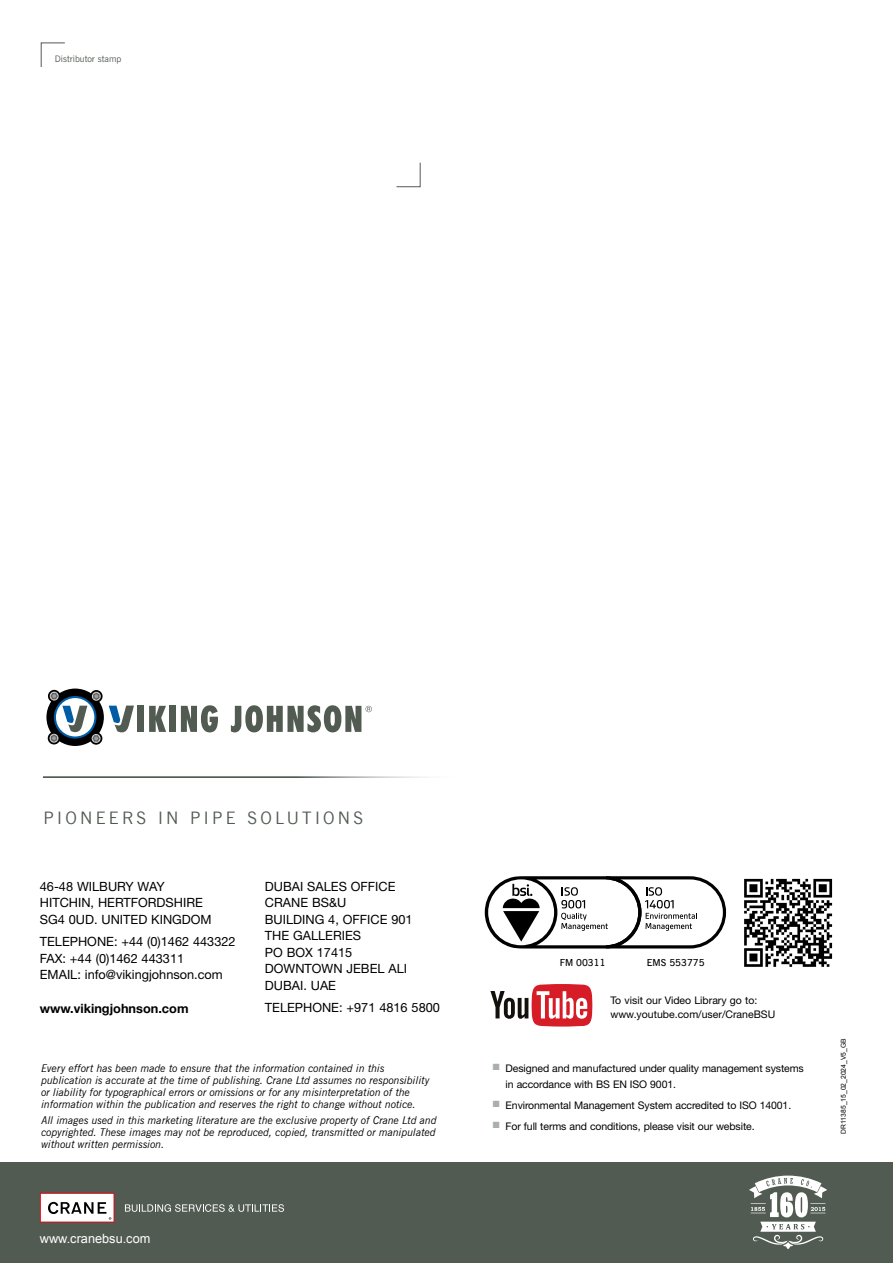
<style>
.page{position:relative;width:893px;height:1263px;background:#fff}
.page>*{position:absolute;margin:0;border:0;box-sizing:border-box;transform-origin:0 0}
.t1{font:17.25px "News Gothic BT";letter-spacing:.19em;color:#525b52}
.t2{font:12.75px/16.5px "Helvetica Neue LT Pro";color:#000}
.t3{font:700 12.75px "Helvetica Neue";color:#000}
.t4{font:12.75px "Arial";color:#fff}
.t5{font:italic 10.5px/12px "News Gothic BT";color:#000}
.t6{font:10.5px/15.8px "Helvetica Neue LT Pro";letter-spacing:-.01em;color:#000}
.t7{font:600 9.75px "News Gothic BT";color:#000}
.t8{font:9px "News Gothic BT";color:#525b52}
.t9{font:6.75px "Arial";color:#000}
.s1{color:#a9afa9}
</style>
<div class="page">
<div style="left:0;top:1162px;width:893px;height:101px;background:#525b52"></div>
<svg style="left:40px;top:1193px;width:75px;height:29px;background:#dacbcc"></svg>
<svg style="left:125px;top:1204px;width:159px;height:8px"></svg>
<svg style="left:749px;top:1175px;width:78px;height:74px"></svg>
<div style="left:138px;top:706px;width:6px;height:26px;background:#525b52"></div>
<svg style="left:149px;top:706px;width:17px;height:26px"></svg>
<div style="left:169px;top:706px;width:7px;height:26px;background:#525b52"></div>
<svg style="left:181px;top:705px;width:37px;height:27px"></svg>
<svg style="left:231px;top:705px;width:141px;height:27px"></svg>
<svg style="left:46px;top:688px;width:88px;height:58px"></svg>
<svg style="left:490px;top:984px;width:102px;height:42px"></svg>
<svg style="left:485px;top:876px;width:241px;height:72px"></svg>
<hr style="left:44px;top:776px;width:425px;height:1px;background:#525b52">
<svg style="left:744px;top:878px;width:89px;height:81px"></svg>
<svg style="left:744px;top:879px;width:88px;height:88px"></svg>
<svg style="left:40px;top:42px;width:25px;height:25px"></svg>
<svg style="left:396px;top:162px;width:25px;height:25px"></svg>
<p class="t8" style="left:55px;top:54px;width:68px">Distributor stamp</p>
<h1 class="t1" style="left:44px;top:807px;width:321px">PIONEERS IN PIPE SOLUTIONS</h1>
<p class="t2" style="left:40px;top:877px;width:173px">46-48 WILBURY WAY<br>HITCHIN, HERTFORDSHIRE<br>SG4 0UD. UNITED KINGDOM</p>
<p class="t2" style="left:40px;top:933px;width:197px">TELEPHONE: +44 (0)1462 443322<br>FAX: +44 (0)1462 443311<br>EMAIL: info@vikingjohnson.com</p>
<p class="t3" style="left:40px;top:999px;width:150px">www.vikingjohnson.com</p>
<p class="t2" style="left:265px;top:877px;width:149px">DUBAI SALES OFFICE<br>CRANE BS&amp;U<br>BUILDING 4, OFFICE 901<br>THE GALLERIES<br>PO BOX 17415<br>DOWNTOWN JEBEL ALI<br>DUBAI. UAE</p>
<p class="t2" style="left:265px;top:999px;width:177px">TELEPHONE: +971 4816 5800</p>
<p class="t6" style="left:610px;top:994px;width:166px;line-height:13.5px">To visit our Video Library go to: www.youtube.com/user/CraneBSU</p>
<p class="t7" style="left:560px;top:957px;width:47px">FM 00311</p>
<p class="t7" style="left:647px;top:957px;width:59px">EMS 553775</p>
<p class="t5" style="left:41px;top:1062px;width:390px">Every effort has been made to ensure that the information contained in this publication is accurate at the time of publishing. Crane Ltd assumes no responsibility or liability for typographical errors or omissions or for any misinterpretation of the information within the publication and reserves the right to change without notice.</p>
<p class="t5" style="left:41px;top:1114px;width:397px;text-align:justify">All images used in this marketing literature are the exclusive property of Crane Ltd and copyrighted. These images may not be reproduced, copied, transmitted or manipulated without written permission.</p>
<p class="t4" style="left:40px;top:1230px;width:112px">www.cranebsu.com</p>
<p class="t6" style="left:506px;top:1060px;width:300px;text-indent:-13px"><span class="s1">■</span> Designed and manufactured under quality management systems in accordance with BS EN ISO 9001.</p>
<p class="t6" style="left:493px;top:1097px;width:300px"><span class="s1">■</span> Environmental Management System accredited to ISO 14001.</p>
<p class="t6" style="left:493px;top:1118px;width:263px"><span class="s1">■</span> For full terms and conditions, please visit our website.</p>
<p class="t9" style="left:839px;top:1133px;width:96px;rotate:-90deg">DR11385_15_02_2024_V5_GB</p>
</div>
